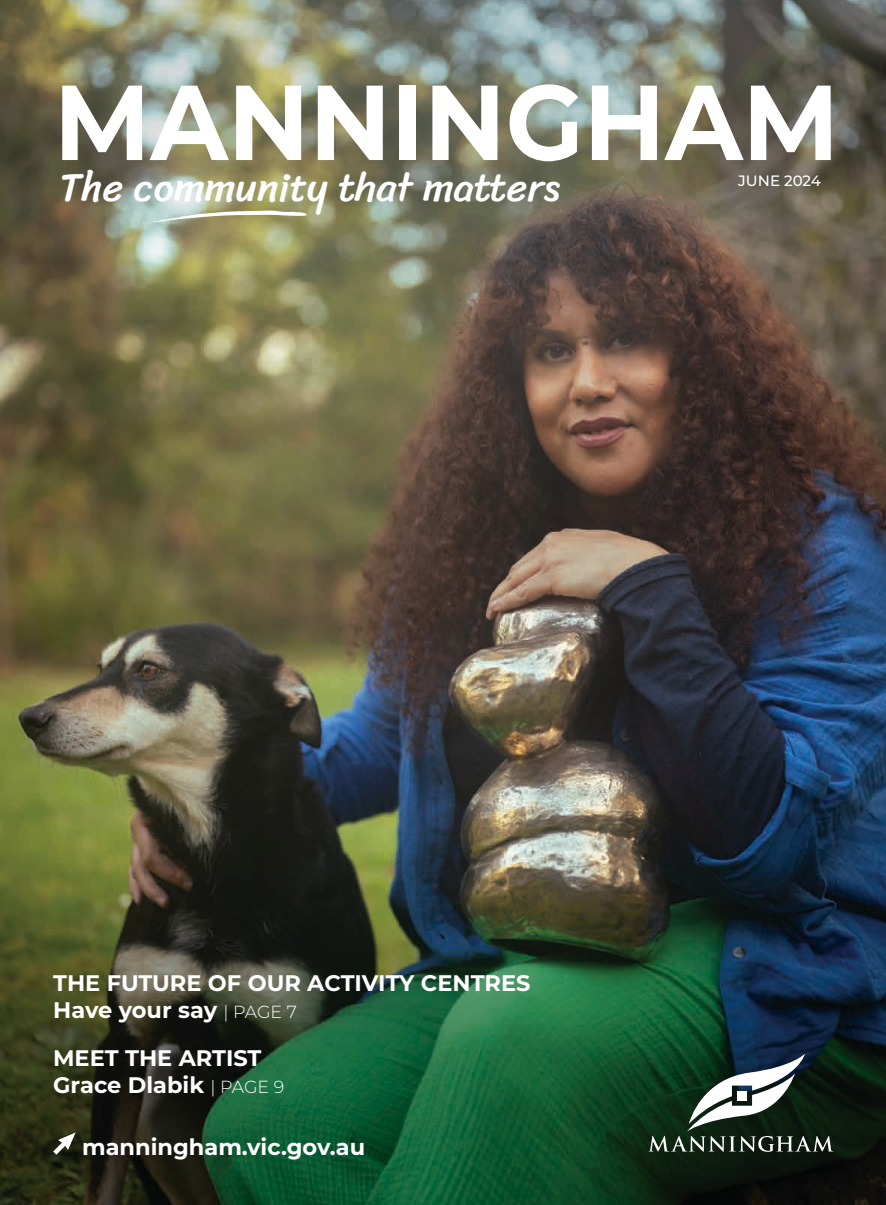
<style>
.page{position:relative;width:886px;height:1205px;background:#fff}
.page>*{position:absolute;margin:0;border:0;box-sizing:border-box;transform-origin:0 0}
.t1{font:700 106.38px "Montserrat";color:#fff;scale:.95 1}
.t2{font:40px "Sriracha";color:#fff}
.t3{font:700 22.5px/27px "Montserrat";color:#fff}
.t4{font:500 15px "Montserrat";color:#fff}
.s1{font-weight:300;font-size:17.5px}
</style>
<div class="page">
<img style="left:0;top:283px;width:886px;height:546px">
<img style="left:0;top:0;width:886px;height:283px">
<img style="left:0;top:829px;width:886px;height:376px">
<svg style="left:129px;top:210px;width:181px;height:18px;background:#b0b494"></svg>
<svg style="left:648px;top:1054px;width:185px;height:98px"></svg>
<div style="left:737px;top:1091px;width:9px;height:9px;background:#fff"></div>
<svg style="left:53px;top:1132px;width:23px;height:22px"></svg>
<p class="t1" style="left:54px;top:46px;width:828px">MANNINGHAM</p>
<p class="t2" style="left:60px;top:164px;width:502px">The community that matters</p>
<p class="t4" style="left:738px;top:170px;width:84px">JUNE 2024</p>
<p class="t3" style="left:53px;top:968px;width:479px">THE FUTURE OF OUR ACTIVITY CENTRES<br>Have your say <span class="s1">| PAGE 7</span></p>
<p class="t3" style="left:53px;top:1043px;width:233px">MEET THE ARTIST<br>Grace Dlabik <span class="s1">| PAGE 9</span></p>
<p class="t3" style="left:82px;top:1132px;width:285px">manningham.vic.gov.au</p>
</div>
